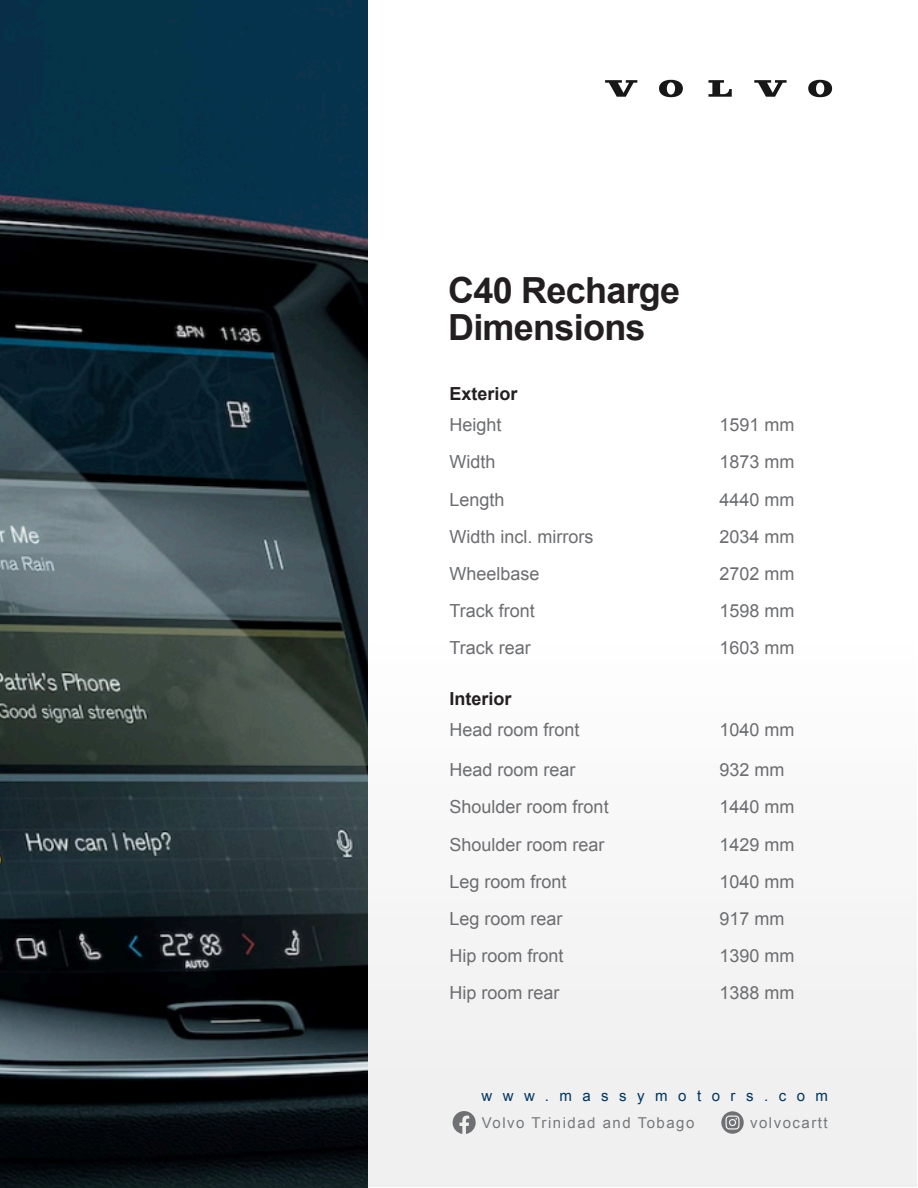
<style>
.page{position:relative;width:918px;height:1188px;background:#fff}
.page>*{position:absolute;margin:0;border:0;box-sizing:border-box;transform-origin:0 0}
.t1{font:700 36px/37.2px "Arial";letter-spacing:-.02em;color:#231f20}
.t2{font:18px "Arial";color:#6c6d70}
.t3{font:700 18px "Arial";color:#231f20}
.t4{font:15px "Arial";letter-spacing:.1em;color:#76787b}
.t5{font:15px "Arial";letter-spacing:.7em;color:#003560}
</style>
<div class="page">
<div style="left:0;top:1px;width:916px;height:1186px;background:linear-gradient(to bottom,#fff,#f2f2f2)"></div>
<svg style="left:453px;top:1111px;width:23px;height:23px"></svg>
<svg style="left:721px;top:1111px;width:23px;height:23px"></svg>
<svg style="left:605px;top:80px;width:227px;height:17px"></svg>
<img style="left:0;top:0;width:367px;height:1188px">
<h1 class="t1" style="left:448px;top:273px;width:234px">C40 Recharge<br>Dimensions</h1>
<p class="t3" style="left:450px;top:382px;width:70px">Exterior</p>
<p class="t2" style="left:450px;top:413px;width:54px">Height</p>
<p class="t2" style="left:720px;top:413px;width:77px">1591 mm</p>
<p class="t2" style="left:450px;top:450px;width:48px">Width</p>
<p class="t2" style="left:720px;top:450px;width:77px">1873 mm</p>
<p class="t2" style="left:450px;top:487px;width:57px">Length</p>
<p class="t2" style="left:720px;top:487px;width:77px">4440 mm</p>
<p class="t2" style="left:450px;top:525px;width:146px">Width incl. mirrors</p>
<p class="t2" style="left:720px;top:525px;width:77px">2034 mm</p>
<p class="t2" style="left:450px;top:562px;width:92px">Wheelbase</p>
<p class="t2" style="left:720px;top:562px;width:77px">2702 mm</p>
<p class="t2" style="left:450px;top:599px;width:87px">Track front</p>
<p class="t2" style="left:720px;top:599px;width:77px">1598 mm</p>
<p class="t2" style="left:450px;top:636px;width:83px">Track rear</p>
<p class="t2" style="left:720px;top:636px;width:77px">1603 mm</p>
<p class="t3" style="left:450px;top:687px;width:64px">Interior</p>
<p class="t2" style="left:450px;top:718px;width:132px">Head room front</p>
<p class="t2" style="left:720px;top:718px;width:77px">1040 mm</p>
<p class="t2" style="left:450px;top:758px;width:128px">Head room rear</p>
<p class="t2" style="left:720px;top:758px;width:67px">932 mm</p>
<p class="t2" style="left:450px;top:795px;width:161px">Shoulder room front</p>
<p class="t2" style="left:720px;top:795px;width:77px">1440 mm</p>
<p class="t2" style="left:450px;top:833px;width:157px">Shoulder room rear</p>
<p class="t2" style="left:720px;top:833px;width:77px">1429 mm</p>
<p class="t2" style="left:450px;top:870px;width:119px">Leg room front</p>
<p class="t2" style="left:720px;top:870px;width:77px">1040 mm</p>
<p class="t2" style="left:450px;top:907px;width:115px">Leg room rear</p>
<p class="t2" style="left:720px;top:907px;width:67px">917 mm</p>
<p class="t2" style="left:450px;top:944px;width:116px">Hip room front</p>
<p class="t2" style="left:720px;top:944px;width:77px">1390 mm</p>
<p class="t2" style="left:450px;top:981px;width:112px">Hip room rear</p>
<p class="t2" style="left:720px;top:981px;width:77px">1388 mm</p>
<p class="t5" style="left:482px;top:1086px;width:348px">www.massymotors.com</p>
<p class="t4" style="left:482px;top:1113px;width:214px">Volvo Trinidad and Tobago</p>
<p class="t4" style="left:750px;top:1113px;width:79px">volvocartt</p>
</div>
